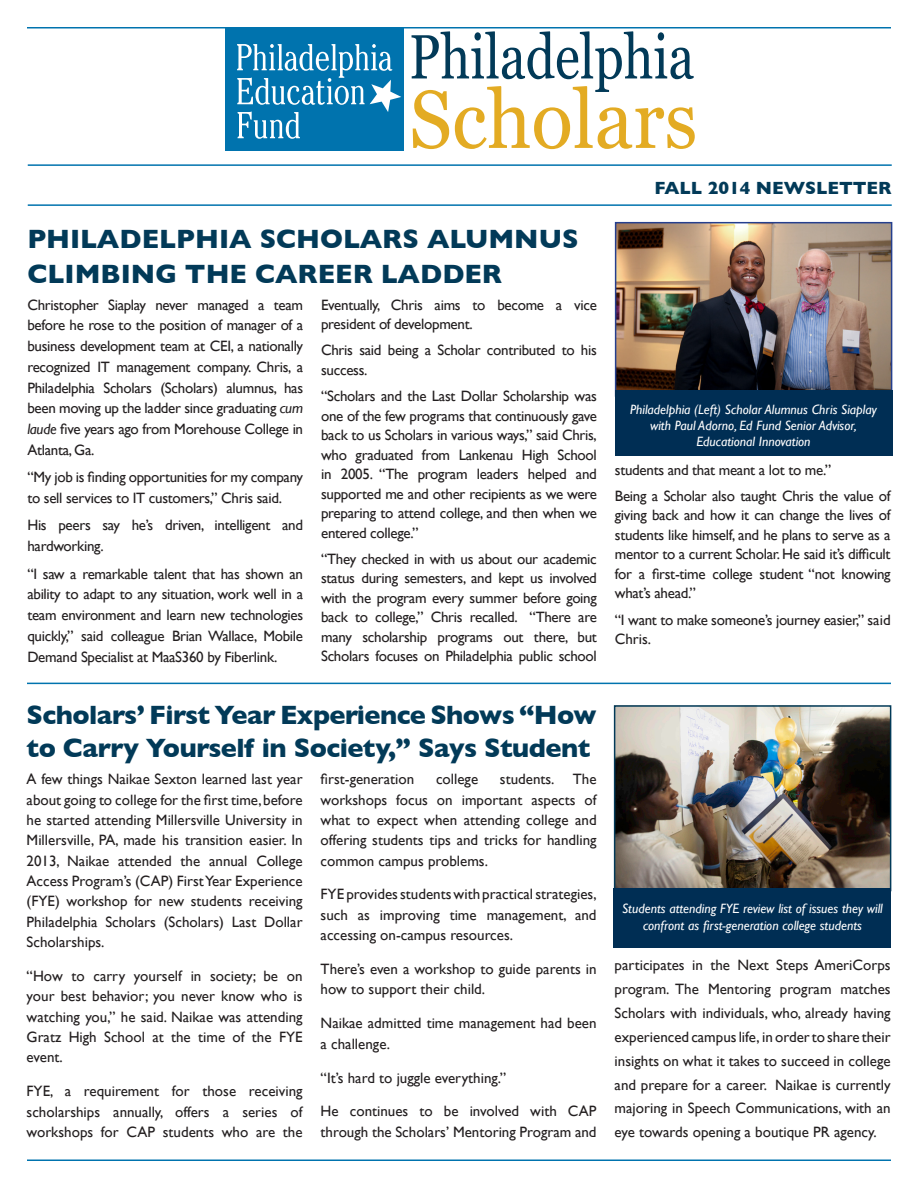
<style>
.page{position:relative;width:918px;height:1188px;background:#fff}
.page>*{position:absolute;margin:0;border:0;box-sizing:border-box;transform-origin:0 0}
.t1{font:700 27px/33.3px "Gill Sans";letter-spacing:-.02em;color:#023a58}
.t2{font:700 27px/35.4px "Gill Sans";color:#023a58}
.t3{font:700 18px "Gill Sans";color:#023a58}
.t4{font:15px/19.5px "Gill Sans";letter-spacing:-.02em;color:#231f20;text-align:justify}
.t5{font:15px/20.4px "Gill Sans";color:#231f20}
.t6{font:italic 13.5px/16.2px "Gill Sans";color:#fff;text-align:center}
.s1{font-style:italic}
</style>
<div class="page">
<hr style="left:27px;top:27px;width:864px;height:1px;background:#0073ae">
<hr style="left:27px;top:1160px;width:864px;height:1px;background:#0073ae">
<div style="left:225px;top:27px;width:178px;height:124px;background:#0073ae"></div>
<svg style="left:237px;top:44px;width:164px;height:95px"></svg>
<svg style="left:412px;top:31px;width:283px;height:118px"></svg>
<hr style="left:28px;top:164px;width:864px;height:2px;background:#0073ae">
<hr style="left:28px;top:204px;width:864px;height:2px;background:#0073ae">
<hr style="left:27px;top:683px;width:864px;height:1px;background:#0073ae">
<img style="left:617px;top:708px;width:271px;height:180px">
<div style="left:614px;top:705px;width:277px;height:186px;border:2px solid #023a58"></div>
<img style="left:618px;top:225px;width:271px;height:165px">
<div style="left:615px;top:222px;width:277px;height:175px;border:2px solid #253f8e"></div>
<div style="left:615px;top:390px;width:277px;height:66px;background:#002e54"></div>
<div style="left:614px;top:888px;width:277px;height:60px;background:#002e54"></div>
<p class="t2" style="left:27px;top:221px;width:553px">PHILADELPHIA SCHOLARS ALUMNUS<br>CLIMBING THE CAREER LADDER</p>
<p class="t4" style="left:27px;top:294px;width:277px;line-height:20.7px">Christopher Siaplay never managed a team before he rose to the position of manager of a business development team at CEI, a nationally recognized IT management company. Chris, a Philadelphia Scholars (Scholars) alumnus, has been moving up the ladder since graduating <span class="s1">cum laude</span> five years ago from Morehouse College in Atlanta, Ga.</p>
<p class="t4" style="left:27px;top:467px;width:277px;line-height:20.7px">“My job is finding opportunities for my company to sell services to IT customers,” Chris said.</p>
<p class="t4" style="left:27px;top:515px;width:277px;line-height:20.7px">His peers say he’s driven, intelligent and hardworking.</p>
<p class="t4" style="left:27px;top:563px;width:277px;line-height:20.7px">“I saw a remarkable talent that has shown an ability to adapt to any situation, work well in a team environment and learn new technologies quickly,” said colleague Brian Wallace, Mobile Demand Specialist at MaaS360 by Fiberlink.</p>
<p class="t4" style="left:321px;top:295px;width:277px">Eventually, Chris aims to become a vice president of development.</p>
<p class="t4" style="left:321px;top:340px;width:277px">Chris said being a Scholar contributed to his success.</p>
<p class="t4" style="left:321px;top:386px;width:277px">“Scholars and the Last Dollar Scholarship was one of the few programs that continuously gave back to us Scholars in various ways,” said Chris, who graduated from Lankenau High School in 2005. “The program leaders helped and supported me and other recipients as we were preparing to attend college, and then when we entered college.”</p>
<p class="t4" style="left:321px;top:549px;width:277px">“They checked in with us about our academic status during semesters, and kept us involved with the program every summer before going back to college,” Chris recalled. “There are many scholarship programs out there, but Scholars focuses on Philadelphia public school</p>
<p class="t1" style="left:27px;top:698px;width:571px">Scholars’ First Year Experience Shows “How to Carry Yourself in Society,” Says Student</p>
<p class="t4" style="left:27px;top:769px;width:278px;line-height:20.4px">A few things Naikae Sexton learned last year about going to college for the first time, before he started attending Millersville University in Millersville, PA, made his transition easier. In 2013, Naikae attended the annual College Access Program’s (CAP) First Year Experience (FYE) workshop for new students receiving Philadelphia Scholars (Scholars) Last Dollar Scholarships.</p>
<p class="t4" style="left:27px;top:966px;width:278px;line-height:20.4px">“How to carry yourself in society; be on your best behavior; you never know who is watching you,” he said. Naikae was attending Gratz High School at the time of the FYE event.</p>
<p class="t4" style="left:27px;top:1081px;width:278px;line-height:20.4px">FYE, a requirement for those receiving scholarships annually, offers a series of workshops for CAP students who are the</p>
<p class="t5" style="left:321px;top:769px;width:95px">first-generation</p>
<p class="t5" style="left:436px;top:769px;width:44px">college</p>
<p class="t4" style="left:321px;top:769px;width:278px;line-height:20.4px;text-indent:179px">students. The workshops focus on important aspects of what to expect when attending college and offering students tips and tricks for handling common campus problems.</p>
<p class="t4" style="left:321px;top:884px;width:278px;line-height:20.4px">FYE provides students with practical strategies, such as improving time management, and accessing on-campus resources.</p>
<p class="t5" style="left:321px;top:959px;width:278px">There’s even a workshop to guide parents in how to support their child.</p>
<p class="t5" style="left:321px;top:1013px;width:278px">Naikae admitted time management had been a challenge.</p>
<p class="t5" style="left:321px;top:1067px;width:187px">“It’s hard to juggle everything.”</p>
<p class="t5" style="left:321px;top:1101px;width:278px">He continues to be involved with CAP through the Scholars’ Mentoring Program and</p>
<p class="t3" style="left:654px;top:177px;width:239px">FALL 2014 NEWSLETTER</p>
<p class="t6" style="left:630px;top:401px;width:248px">Philadelphia (Left) Scholar Alumnus Chris Siaplay</p>
<p class="t6" style="left:650px;top:418px;width:208px">with Paul Adorno, Ed Fund Senior Advisor,<br>Educational Innovation</p>
<p class="t4" style="left:615px;top:460px;width:218px">students and that meant a lot to me.”</p>
<p class="t4" style="left:615px;top:486px;width:277px">Being a Scholar also taught Chris the value of giving back and how it can change the lives of students like himself, and he plans to serve as a mentor to a current Scholar. He said it’s difficult for a first-time college student “not knowing what’s ahead.”</p>
<p class="t4" style="left:615px;top:610px;width:277px">“I want to make someone’s journey easier,” said<br>Chris.</p>
<p class="t6" style="left:622px;top:901px;width:262px">Students attending FYE review list of issues they will confront as first-generation college students</p>
<p class="t4" style="left:615px;top:953px;width:278px;line-height:23.9px">participates in the Next Steps AmeriCorps program. The Mentoring program matches Scholars with individuals, who, already having experienced campus life, in order to share their insights on what it takes to succeed in college and prepare for a career. Naikae is currently majoring in Speech Communications, with an eye towards opening a boutique PR agency.</p>
</div>
